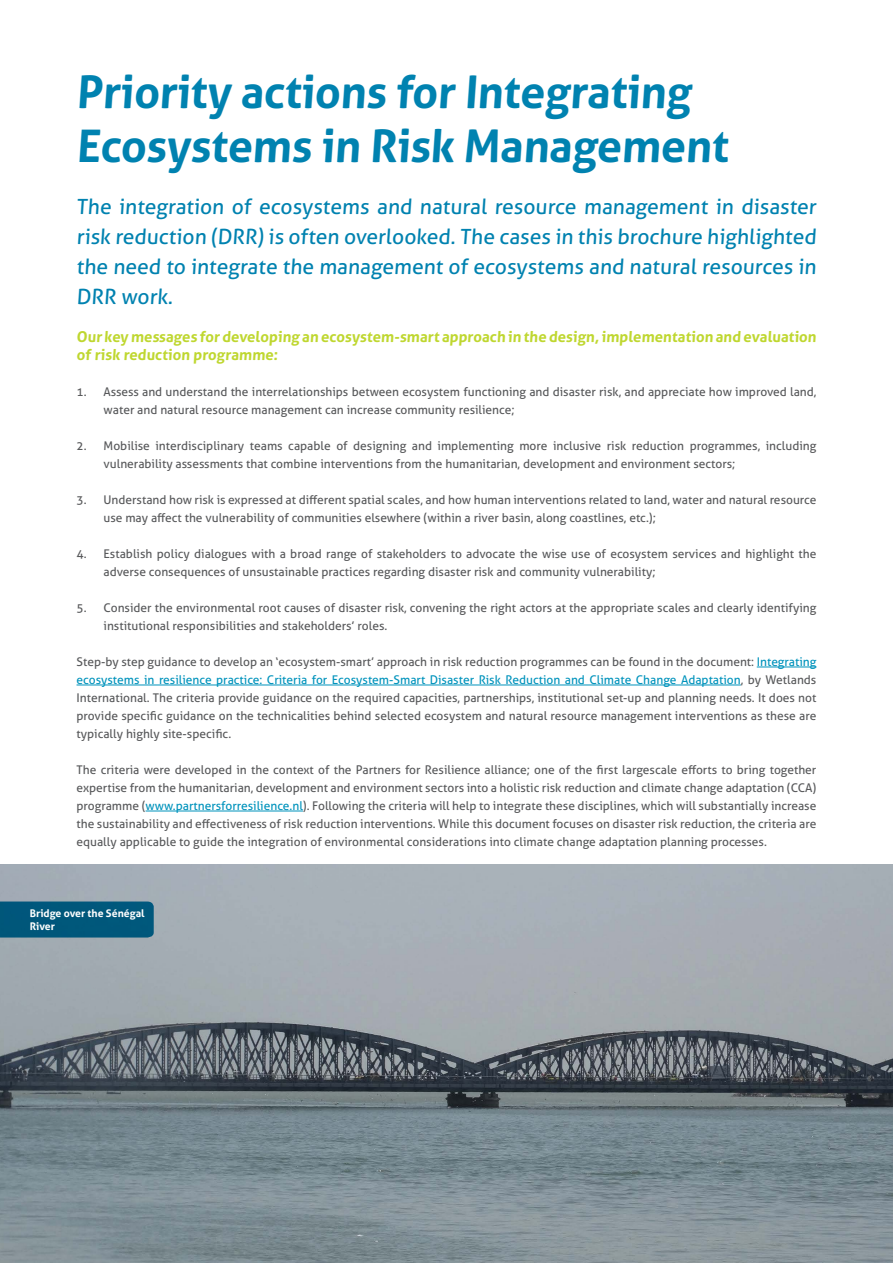
<style>
.page{position:relative;width:893px;height:1263px;background:#fff}
.page>*{position:absolute;margin:0;border:0;box-sizing:border-box;transform-origin:0 0}
.t1{font:700 45px/54px "Aller";color:#0082b0}
.t2{font:21px/30px "Aller";color:#0082b0;text-align:justify}
.t3{font:700 15px/18px "Aller";color:#bfd730}
.t4{font:12px/18px "Aller";color:#58595b}
.t5{font:700 10.5px/13.5px "Aller";color:#fff}
.s1{color:#0093bc}
</style>
<div class="page">
<hr style="left:757px;top:667px;width:59px;height:1px;background:#0093bc">
<hr style="left:77px;top:685px;width:664px;height:1px;background:#0093bc">
<hr style="left:146px;top:811px;width:157px;height:1px;background:#0093bc">
<img style="left:0;top:864px;width:893px;height:399px">
<div style="left:0;top:901px;width:154px;height:36px;background:#00577b"></div>
<h1 class="t1" style="left:77px;top:65px;width:657px">Priority actions for Integrating<br>Ecosystems in Risk Management</h1>
<p class="t2" style="left:77px;top:191px;width:743px">The integration of ecosystems and natural resource management in disaster risk reduction (DRR) is often overlooked. The cases in this brochure highlighted the need to integrate the management of ecosystems and natural resources in DRR work.</p>
<p class="t3" style="left:77px;top:328px;width:743px">Our key messages for developing an ecosystem-smart approach in the design, implementation and evaluation of risk reduction programme:</p>
<p class="t4" style="left:104px;top:383px;width:714px;text-indent:-27px">1. Assess and understand the interrelationships between ecosystem functioning and disaster risk, and appreciate how improved land, water and natural resource management can increase community resilience;</p>
<p class="t4" style="left:104px;top:437px;width:714px;text-indent:-27px">2. Mobilise interdisciplinary teams capable of designing and implementing more inclusive risk reduction programmes, including vulnerability assessments that combine interventions from the humanitarian, development and environment sectors;</p>
<p class="t4" style="left:104px;top:491px;width:714px;text-indent:-27px">3. Understand how risk is expressed at different spatial scales, and how human interventions related to land, water and natural resource use may affect the vulnerability of communities elsewhere (within a river basin, along coastlines, etc.);</p>
<p class="t4" style="left:104px;top:545px;width:714px;text-indent:-27px">4. Establish policy dialogues with a broad range of stakeholders to advocate the wise use of ecosystem services and highlight the adverse consequences of unsustainable practices regarding disaster risk and community vulnerability;</p>
<p class="t4" style="left:104px;top:599px;width:714px;text-indent:-27px">5. Consider the environmental root causes of disaster risk, convening the right actors at the appropriate scales and clearly identifying institutional responsibilities and stakeholders’ roles.</p>
<p class="t4" style="left:77px;top:653px;width:741px;text-align:justify">Step-by step guidance to develop an ‘ecosystem-smart’ approach in risk reduction programmes can be found in the document: <span class="s1">Integrating ecosystems in resilience practice: Criteria for Ecosystem-Smart Disaster Risk Reduction and Climate Change Adaptation</span>, by Wetlands International. The criteria provide guidance on the required capacities, partnerships, institutional set-up and planning needs. It does not provide specific guidance on the technicalities behind selected ecosystem and natural resource management interventions as these are typically highly site-specific.</p>
<p class="t4" style="left:77px;top:761px;width:741px;text-align:justify">The criteria were developed in the context of the Partners for Resilience alliance; one of the first largescale efforts to bring together expertise from the humanitarian, development and environment sectors into a holistic risk reduction and climate change adaptation (CCA) programme (<span class="s1">www.partnersforresilience.nl</span>). Following the criteria will help to integrate these disciplines, which will substantially increase the sustainability and effectiveness of risk reduction interventions. While this document focuses on disaster risk reduction, the criteria are equally applicable to guide the integration of environmental considerations into climate change adaptation planning processes.</p>
<p class="t5" style="left:30px;top:906px;width:116px">Bridge over the Sénégal<br>River</p>
</div>
